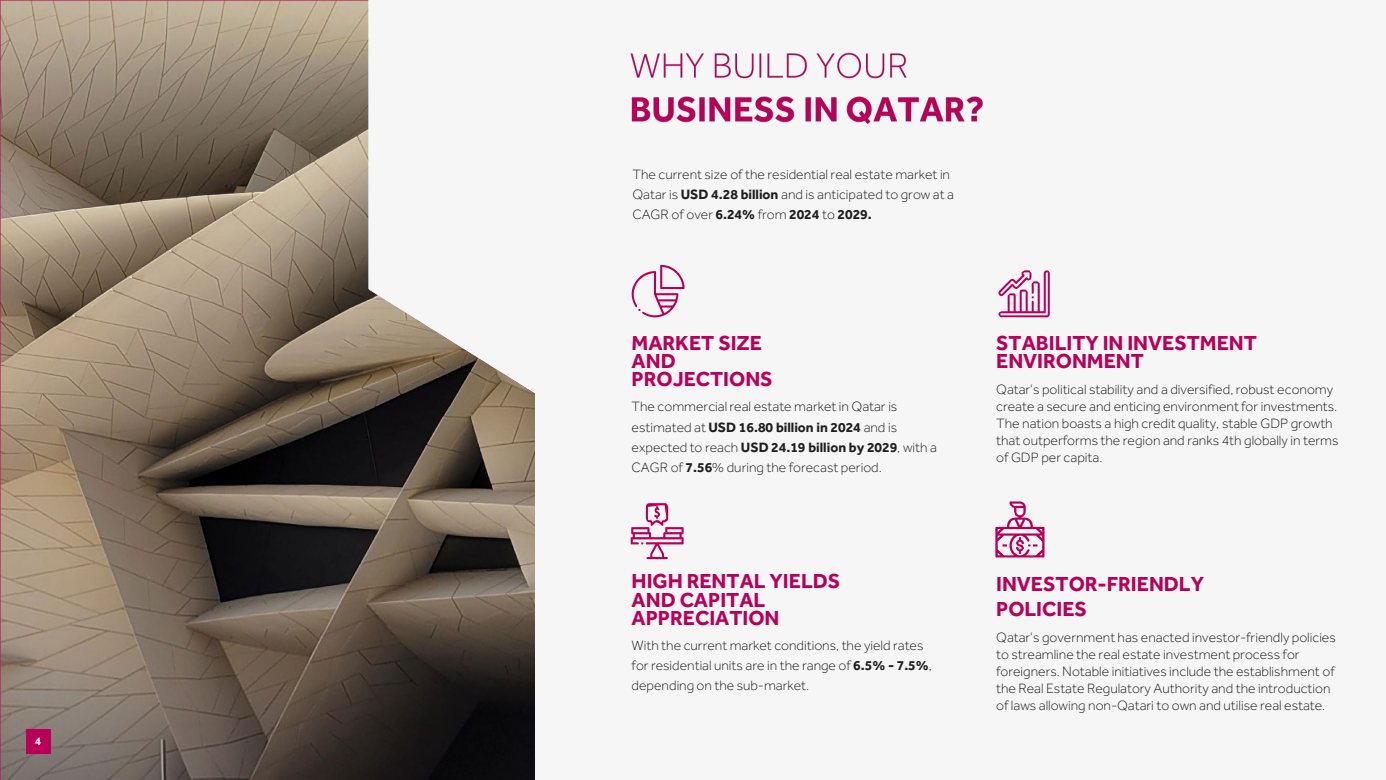
<style>
.page{position:relative;width:1386px;height:780px;background:#fff}
.page>*{position:absolute;margin:0;border:0;box-sizing:border-box;transform-origin:0 0}
.t1{font:700 21px/18.4px "Effra";color:#b90059}
.t2{font:300 14px/17.2px "Effra";color:#1e1e1e}
.t3{font:700 10.5px "Arial";color:#fff}
.s1{font-weight:700}
</style>
<div class="page">
<div style="left:0;top:0;width:1385px;height:779px;background:#f6f6f6"></div>
<svg style="left:998px;top:270px;width:51px;height:47px"></svg>
<svg style="left:631px;top:265px;width:53px;height:52px"></svg>
<svg style="left:995px;top:501px;width:49px;height:56px"></svg>
<svg style="left:630px;top:503px;width:53px;height:56px"></svg>
<img style="left:0;top:0;width:535px;height:779px">
<div style="left:26px;top:729px;width:25px;height:24px;background:#b90059"></div>
<img style="left:630px;top:52px;width:353px;height:72px">
<p class="t3" style="left:35px;top:733px;width:7px">4</p>
<p class="t2" style="left:632px;top:164px;width:323px;line-height:20.1px">The current size of the residential real estate market in<br>Qatar is <span class="s1">USD 4.28 billion</span> and is anticipated to grow at a<br>CAGR of over <span class="s1">6.24%</span> from <span class="s1">2024</span> to <span class="s1">2029.</span></p>
<p class="t1" style="left:631px;top:333px;width:143px">MARKET SIZE<br>AND<br>PROJECTIONS</p>
<p class="t2" style="left:631px;top:396px;width:307px;line-height:20.1px">The commercial real estate market in Qatar is estimated at <span class="s1">USD 16.80 billion in 2024</span> and is expected to reach <span class="s1">USD 24.19 billion by 2029</span>, with a CAGR of <span class="s1">7.56</span>% during the forecast period.</p>
<p class="t1" style="left:631px;top:571px;width:210px">HIGH RENTAL YIELDS<br>AND CAPITAL<br>APPRECIATION</p>
<p class="t2" style="left:631px;top:634px;width:302px;line-height:20.1px">With the current market conditions, the yield rates for residential units are in the range of <span class="s1">6.5% - 7.5%</span>, depending on the sub-market.</p>
<p class="t1" style="left:996px;top:333px;width:262px">STABILITY IN INVESTMENT<br>ENVIRONMENT</p>
<p class="t2" style="left:996px;top:380px;width:344px">Qatar’s political stability and a diversified, robust economy create a secure and enticing environment for investments.<br>The nation boasts a high credit quality, stable GDP growth that outperforms the region and ranks 4th globally in terms of GDP per capita.</p>
<p class="t1" style="left:996px;top:570px;width:209px;line-height:25.2px">INVESTOR-FRIENDLY<br>POLICIES</p>
<p class="t2" style="left:996px;top:628px;width:341px">Qatar’s government has enacted investor-friendly policies to streamline the real estate investment process for foreigners. Notable initiatives include the establishment of the Real Estate Regulatory Authority and the introduction of laws allowing non-Qatari to own and utilise real estate.</p>
</div>
